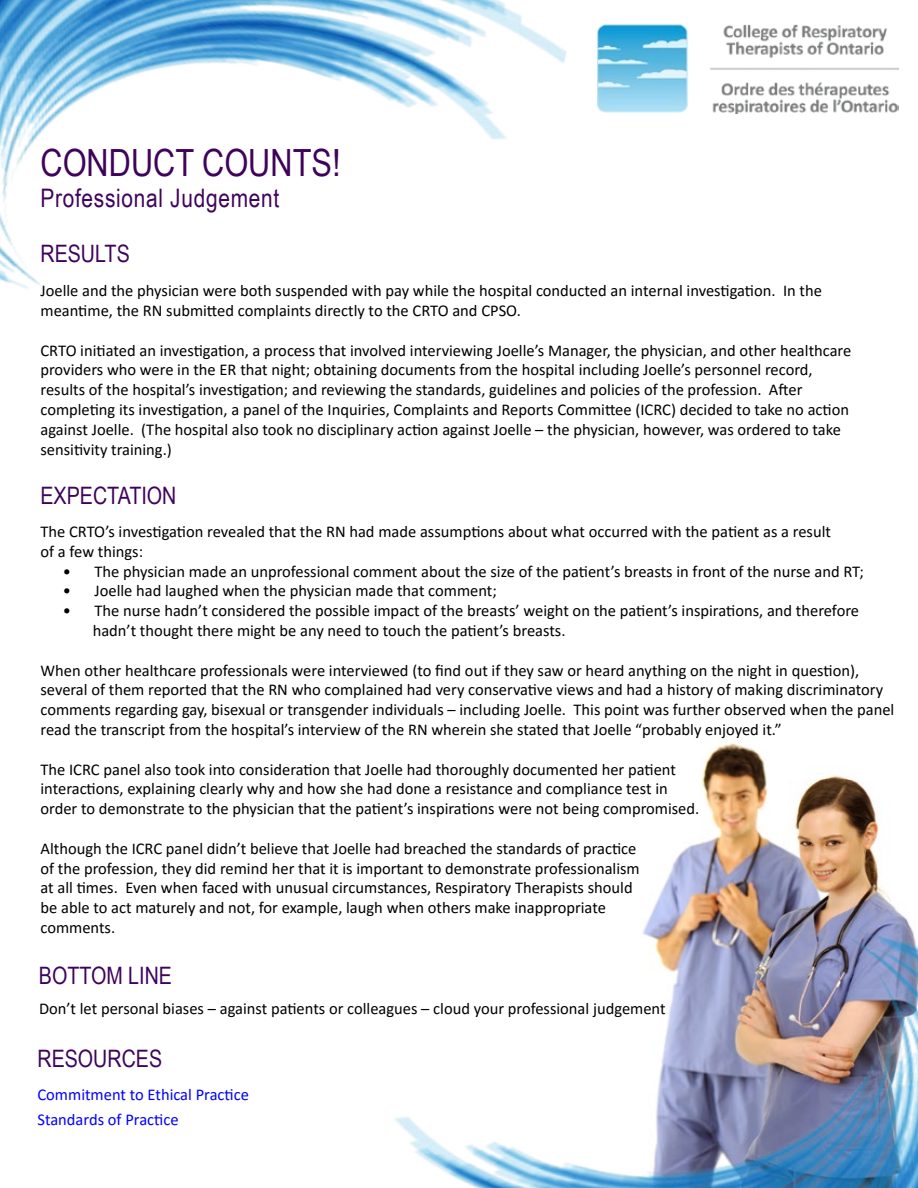
<style>
.page{position:relative;width:918px;height:1188px;background:#fff}
.page>*{position:absolute;margin:0;border:0;box-sizing:border-box;transform-origin:0 0}
.t1{font:37.5px "Arial Narrow";color:#3f035b}
.t2{font:25.5px "Arial Narrow";letter-spacing:.025em;color:#3f035b}
.t3{font:24px "Arial Narrow";color:#3f035b}
.t4{font:16.5px/19.8px "Calibri";color:#000}
.t5{font:16.5px/25.8px "Calibri";color:#00f}
</style>
<div class="page">
<img style="left:674px;top:743px;width:205px;height:119px">
<img style="left:0;top:0;width:567px;height:293px">
<img style="left:597px;top:25px;width:301px;height:89px">
<img style="left:395px;top:862px;width:523px;height:326px">
<h1 class="t1" style="left:40px;top:135px;width:302px">CONDUCT COUNTS!</h1>
<h2 class="t2" style="left:40px;top:179px;width:240px">Professional Judgement</h2>
<h3 class="t3" style="left:40px;top:236px;width:91px">RESULTS</h3>
<p class="t4" style="left:40px;top:280px;width:783px">Joelle and the physician were both suspended with pay while the hospital conducted an internal investigation. In the meantime, the RN submitted complaints directly to the CRTO and CPSO.</p>
<p class="t4" style="left:40px;top:340px;width:812px">CRTO initiated an investigation, a process that involved interviewing Joelle’s Manager, the physician, and other healthcare providers who were in the ER that night; obtaining documents from the hospital including Joelle’s personnel record, results of the hospital’s investigation; and reviewing the standards, guidelines and policies of the profession. After completing its investigation, a panel of the Inquiries, Complaints and Reports Committee (ICRC) decided to take no action against Joelle. (The hospital also took no disciplinary action against Joelle – the physician, however, was ordered to take sensitivity training.)</p>
<h3 class="t3" style="left:40px;top:478px;width:137px">EXPECTATION</h3>
<p class="t4" style="left:40px;top:521px;width:792px">The CRTO’s investigation revealed that the RN had made assumptions about what occurred with the patient as a result of a few things:</p>
<p class="t4" style="left:63px;top:561px;width:802px">• The physician made an unprofessional comment about the size of the patient’s breasts in front of the nurse and RT;</p>
<p class="t4" style="left:63px;top:581px;width:436px">• Joelle had laughed when the physician made that comment;</p>
<p class="t4" style="left:93px;top:600px;width:768px;text-indent:-30px">• The nurse hadn’t considered the possible impact of the breasts’ weight on the patient’s inspirations, and therefore hadn’t thought there might be any need to touch the patient’s breasts.</p>
<p class="t4" style="left:40px;top:660px;width:855px">When other healthcare professionals were interviewed (to find out if they saw or heard anything on the night in question), several of them reported that the RN who complained had very conservative views and had a history of making discriminatory comments regarding gay, bisexual or transgender individuals – including Joelle. This point was further observed when the panel read the transcript from the hospital’s interview of the RN wherein she stated that Joelle “probably enjoyed it.”</p>
<p class="t4" style="left:40px;top:759px;width:660px">The ICRC panel also took into consideration that Joelle had thoroughly documented her patient interactions, explaining clearly why and how she had done a resistance and compliance test in order to demonstrate to the physician that the patient’s inspirations were not being compromised.</p>
<p class="t4" style="left:40px;top:838px;width:601px">Although the ICRC panel didn’t believe that Joelle had breached the standards of practice of the profession, they did remind her that it is important to demonstrate professionalism at all times. Even when faced with unusual circumstances, Respiratory Therapists should be able to act maturely and not, for example, laugh when others make inappropriate comments.</p>
<h3 class="t3" style="left:39px;top:958px;width:135px">BOTTOM LINE</h3>
<p class="t4" style="left:39px;top:998px;width:628px">Don’t let personal biases – against patients or colleagues – cloud your professional judgement</p>
<h3 class="t3" style="left:38px;top:1040px;width:126px">RESOURCES</h3>
<p class="t5" style="left:38px;top:1081px;width:213px">Commitment to Ethical Practice<br>Standards of Practice</p>
</div>
